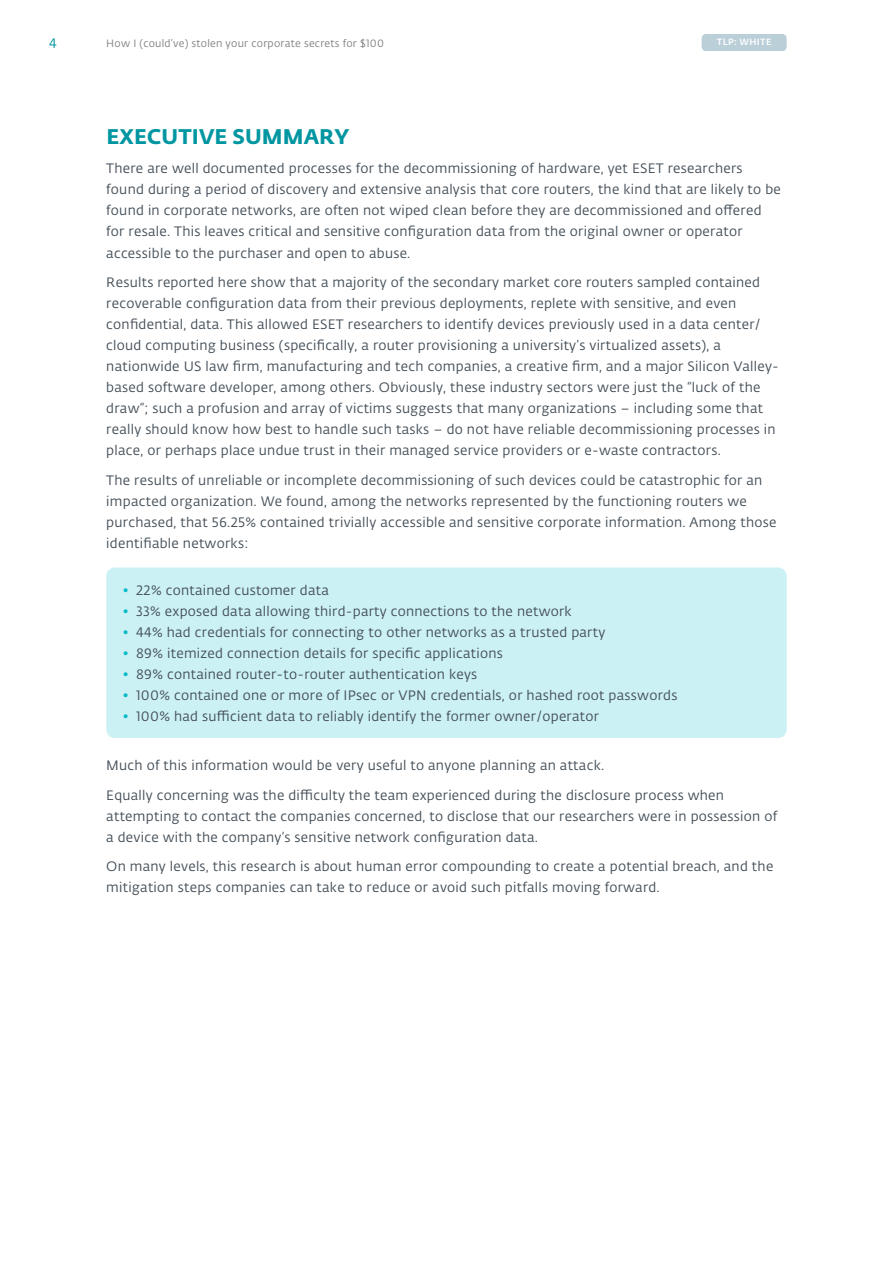
<style>
.page{position:relative;width:893px;height:1263px;background:#fff}
.page>*{position:absolute;margin:0;border:0;box-sizing:border-box;transform-origin:0 0}
.t1{font:21px "Fedra Sans Alt Pro Bold LF";letter-spacing:.01em;color:#0096a1}
.t2{font:13.5px/21px "Fedra Sans Alt Pro Book LF";letter-spacing:.02em;color:#424d56}
.t3{font:13.5px "Fedra Sans Alt Pro Book LF";color:#0096a1}
.t4{font:10.5px "Fedra Sans Alt Pro Book LF";letter-spacing:.02em;color:#808080}
.t5{font:9px "Fedra Sans Alt Pro Med LF";letter-spacing:.04em;color:#fff}
.s1{font-family:"Fedra Sans Alt Pro Demi LF";color:#00bbc5}
</style>
<div class="page">
<div style="left:106px;top:567px;width:681px;height:171px;background:#ccf1f4;border-radius:9px"></div>
<div style="left:702px;top:34px;width:85px;height:17px;background:#bbcfd8;border-radius:4px"></div>
<p class="t3" style="left:49px;top:34px;width:9px">4</p>
<p class="t4" style="left:106px;top:36px;width:279px">How I (could’ve) stolen your corporate secrets for $100</p>
<p class="t5" style="left:717px;top:35px;width:56px">TLP: WHITE</p>
<h1 class="t1" style="left:106px;top:120px;width:244px">EXECUTIVE SUMMARY</h1>
<p class="t2" style="left:106px;top:158px;width:676px">There are well documented processes for the decommissioning of hardware, yet ESET researchers found during a period of discovery and extensive analysis that core routers, the kind that are likely to be found in corporate networks, are often not wiped clean before they are decommissioned and offered for resale. This leaves critical and sensitive configuration data from the original owner or operator accessible to the purchaser and open to abuse.</p>
<p class="t2" style="left:106px;top:271px;width:674px">Results reported here show that a majority of the secondary market core routers sampled contained recoverable configuration data from their previous deployments, replete with sensitive, and even confidential, data. This allowed ESET researchers to identify devices previously used in a data center/ cloud computing business (specifically, a router provisioning a university’s virtualized assets), a nationwide US law firm, manufacturing and tech companies, a creative firm, and a major Silicon Valley&shy;based software developer, among others. Obviously, these industry sectors were just the “luck of the draw”; such a profusion and array of victims suggests that many organizations – including some that really should know how best to handle such tasks – do not have reliable decommissioning processes in place, or perhaps place undue trust in their managed service providers or e-waste contractors.</p>
<p class="t2" style="left:106px;top:469px;width:672px">The results of unreliable or incomplete decommissioning of such devices could be catastrophic for an impacted organization. We found, among the networks represented by the functioning routers we purchased, that 56.25% contained trivially accessible and sensitive corporate information. Among those identifiable networks:</p>
<p class="t2" style="left:123px;top:579px;width:207px"><span class="s1">•</span> 22% contained customer data</p>
<p class="t2" style="left:123px;top:600px;width:450px"><span class="s1">•</span> 33% exposed data allowing third-party connections to the network</p>
<p class="t2" style="left:123px;top:621px;width:483px"><span class="s1">•</span> 44% had credentials for connecting to other networks as a trusted party</p>
<p class="t2" style="left:123px;top:642px;width:381px"><span class="s1">•</span> 89% itemized connection details for specific applications</p>
<p class="t2" style="left:123px;top:663px;width:356px"><span class="s1">•</span> 89% contained router-to-router authentication keys</p>
<p class="t2" style="left:123px;top:684px;width:556px"><span class="s1">•</span> 100% contained one or more of IPsec or VPN credentials, or hashed root passwords</p>
<p class="t2" style="left:123px;top:705px;width:477px"><span class="s1">•</span> 100% had sufficient data to reliably identify the former owner/operator</p>
<p class="t2" style="left:106px;top:750px;width:619px;line-height:29.5px">Much of this information would be very useful to anyone planning an attack.<br>Equally concerning was the difficulty the team experienced during the disclosure process when</p>
<p class="t2" style="left:106px;top:805px;width:672px">attempting to contact the companies concerned, to disclose that our researchers were in possession of a device with the company’s sensitive network configuration data.</p>
<p class="t2" style="left:106px;top:856px;width:669px">On many levels, this research is about human error compounding to create a potential breach, and the mitigation steps companies can take to reduce or avoid such pitfalls moving forward.</p>
</div>
